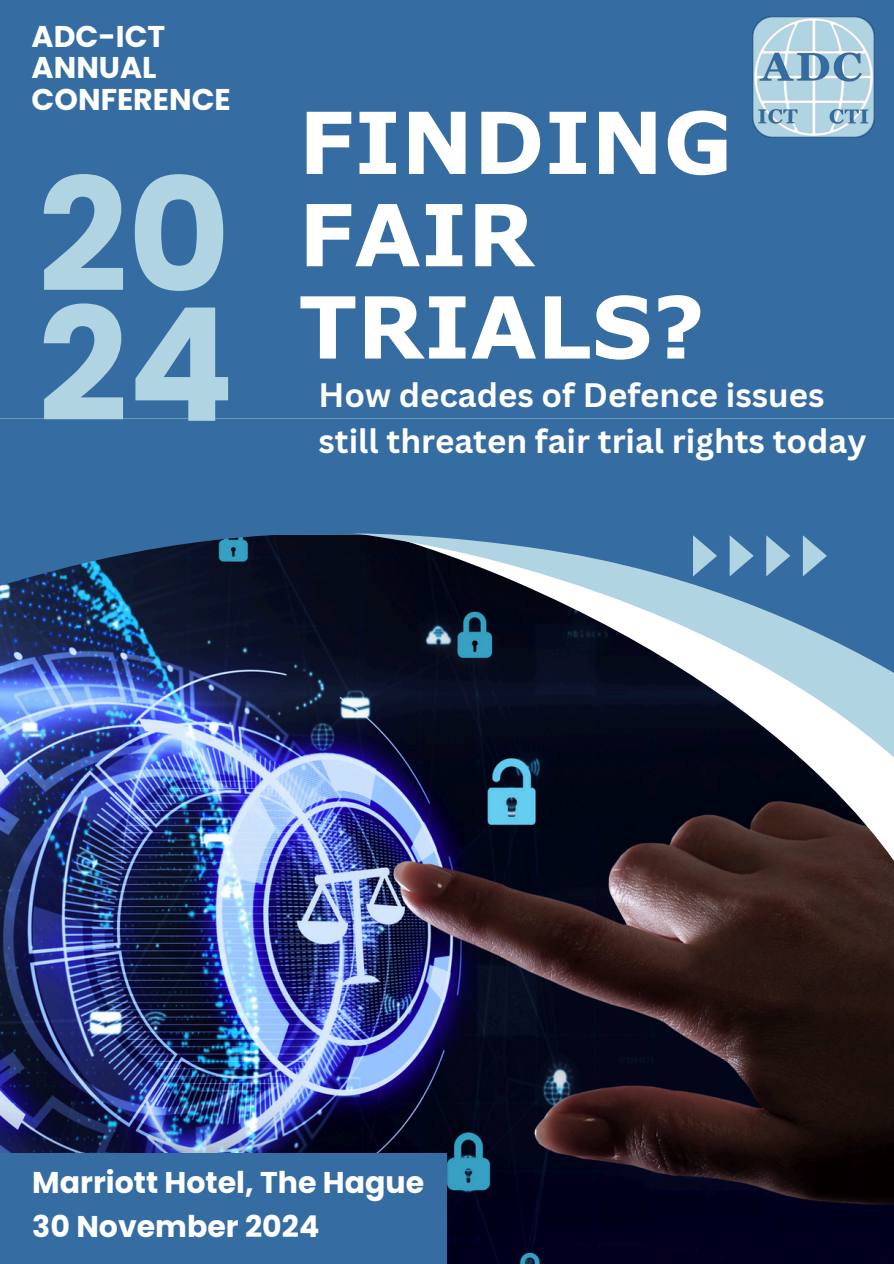
<style>
.page{position:relative;width:894px;height:1264px;background:#fff}
.page>*{position:absolute;margin:0;border:0;box-sizing:border-box;transform-origin:0 0}
.t1{font:700 157.2px/129.3px "Poppins";color:#b1d4e3}
.t2{font:700 85.5px/92.2px "Verdana Pro";color:#fff}
.t3{font:700 33px "Canva Sans";color:#fff}
.t4{font:700 30px/31.5px "Poppins";color:#fff}
</style>
<div class="page">
<div style="left:0;top:0;width:893px;height:1263px;background:#356ca1"></div>
<img style="left:0;top:904px;width:893px;height:359px">
<img style="left:0;top:783px;width:893px;height:121px">
<img style="left:0;top:689px;width:893px;height:94px">
<svg style="left:0;top:533px;width:893px;height:156px"></svg>
<svg style="left:692px;top:535px;width:24px;height:41px"></svg>
<svg style="left:729px;top:535px;width:24px;height:41px"></svg>
<svg style="left:766px;top:535px;width:24px;height:41px"></svg>
<svg style="left:802px;top:535px;width:24px;height:41px"></svg>
<img style="left:752px;top:16px;width:122px;height:122px">
<div style="left:0;top:1152px;width:446px;height:111px;background:#356ca1"></div>
<h2 class="t4" style="left:32px;top:20px;width:201px">ADC-ICT<br>ANNUAL<br>CONFERENCE</h2>
<h1 class="t1" style="left:38px;top:172px;width:198px">20<br>24</h1>
<p class="t2" style="left:299px;top:94px;width:435px">FINDING<br>FAIR<br>TRIALS?</p>
<p class="t3" style="left:318px;top:372px;width:507px">How decades of Defence issues</p>
<p class="t3" style="left:318px;top:418px;width:549px">still threaten fair trial rights today</p>
<p class="t4" style="left:32px;top:1166px;width:393px">Marriott Hotel, The Hague</p>
<p class="t4" style="left:32px;top:1210px;width:288px">30 November 2024</p>
</div>
